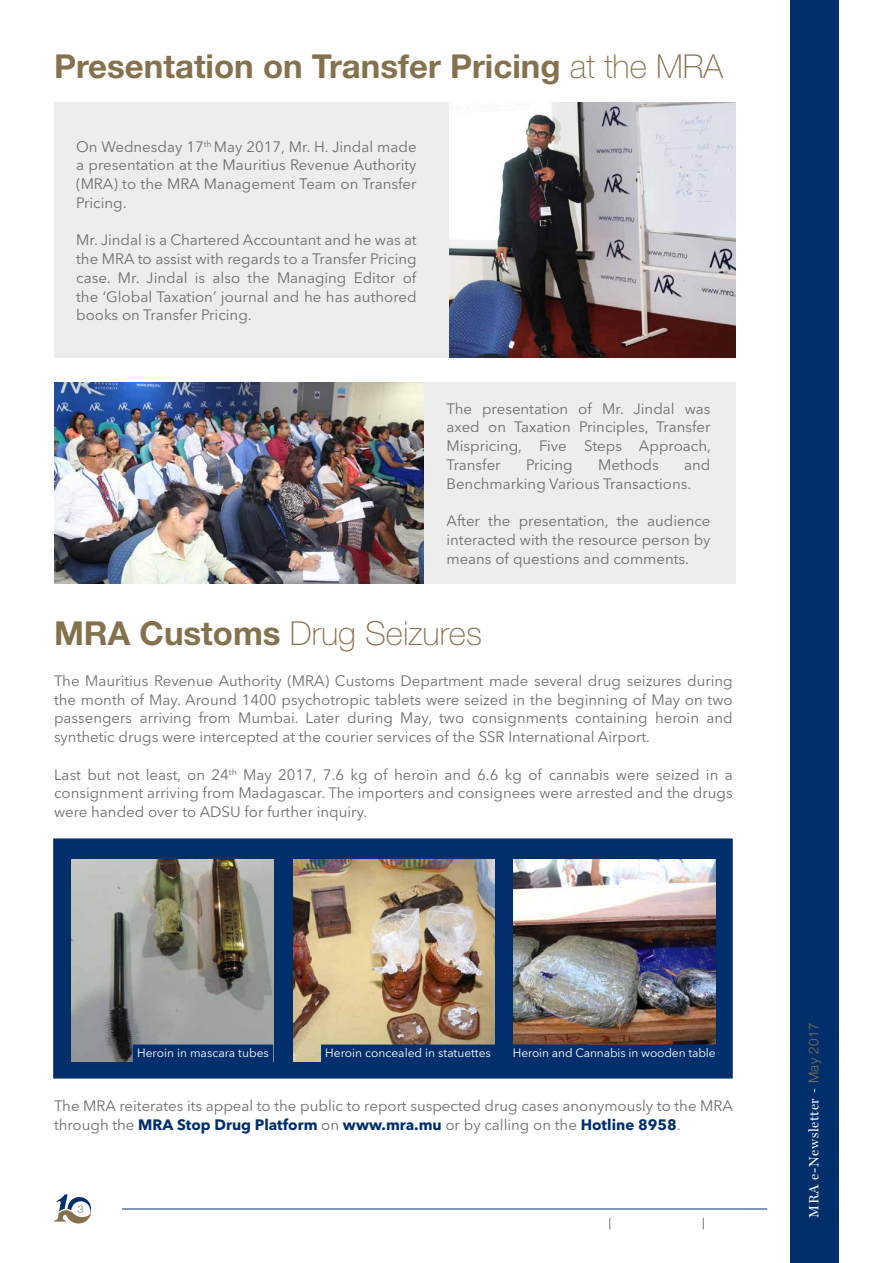
<style>
.page{position:relative;width:893px;height:1263px;background:#fff}
.page>*{position:absolute;margin:0;border:0;box-sizing:border-box;transform-origin:0 0}
.t1{font:700 33px "Helvetica Neue LT Std";color:#85714d}
.t2{font:100 33px "Helvetica Neue LT Std";color:#85714d}
.t3{font:15px/18.8px "Avenir Next LT Pro";color:#6d6e71;text-align:justify}
.t4{font:13.5px "Miller Display";letter-spacing:.05em;color:#fff}
.t5{font:12px "Avenir Next LT Pro";color:#fff}
.t6{font:300 10.5px "Helvetica Neue LT Std";color:#77787b}
.s1{font-weight:100}
.s2{font-weight:700}
.s3{font-weight:700;color:#002f6c}
.s4{font-family:"Helvetica Neue LT Std";font-weight:300}
.s5{font-family:"Helvetica Neue LT Std";font-weight:300;color:#85714d}
</style>
<div class="page">
<svg style="left:54px;top:1194px;width:38px;height:29px"></svg>
<hr style="left:122px;top:1208px;width:645px;height:1px;background:#002f6c">
<div style="left:53px;top:838px;width:680px;height:240px;background:#002f6c;border:2px solid #002f6c"></div>
<img style="left:72px;top:860px;width:201px;height:201px">
<img style="left:293px;top:860px;width:201px;height:201px">
<img style="left:514px;top:860px;width:201px;height:184px">
<div style="left:791px;top:0;width:48px;height:1263px;background:#002f6c"></div>
<div style="left:321px;top:1044px;width:174px;height:18px;background:#002f6c"></div>
<div style="left:133px;top:1044px;width:140px;height:18px;background:#002f6c"></div>
<div style="left:54px;top:103px;width:418px;height:255px;background:#ededee"></div>
<div style="left:424px;top:382px;width:312px;height:202px;background:#ededee"></div>
<img style="left:449px;top:103px;width:287px;height:255px">
<img style="left:55px;top:382px;width:369px;height:202px">
<h1 class="t1" style="left:54px;top:46px;width:671px">Presentation on Transfer Pricing <span class="s1">at the MRA</span></h1>
<p class="t3" style="left:76px;top:137px;width:342px">On Wednesday 17<sup>th</sup> May 2017, Mr. H. Jindal made a presentation at the Mauritius Revenue Authority (MRA) to the MRA Management Team on Transfer Pricing.</p>
<p class="t3" style="left:76px;top:231px;width:342px">Mr. Jindal is a Chartered Accountant and he was at the MRA to assist with regards to a Transfer Pricing case. Mr. Jindal is also the Managing Editor of the ‘Global Taxation’ journal and he has authored books on Transfer Pricing.</p>
<p class="t3" style="left:446px;top:399px;width:266px">The presentation of Mr. Jindal was axed on Taxation Principles, Transfer Mispricing, Five Steps Approach, Transfer</p>
<p class="t3" style="left:446px;top:455px;width:266px;text-indent:238px">and<br>Benchmarking Various Transactions.</p>
<p class="t3" style="left:446px;top:512px;width:266px">After the presentation, the audience interacted with the resource person by means of questions and comments.</p>
<p class="t3" style="left:526px;top:455px;width:48px">Pricing</p>
<p class="t3" style="left:598px;top:455px;width:62px">Methods</p>
<h1 class="t2" style="left:54px;top:614px;width:429px"><span class="s2">MRA Customs</span> Drug Seizures</h1>
<p class="t3" style="left:54px;top:671px;width:680px">The Mauritius Revenue Authority (MRA) Customs Department made several drug seizures during the month of May. Around 1400 psychotropic tablets were seized in the beginning of May on two passengers arriving from Mumbai. Later during May, two consignments containing heroin and synthetic drugs were intercepted at the courier services of the SSR International Airport.</p>
<p class="t3" style="left:54px;top:765px;width:680px">Last but not least, on 24<sup>th</sup> May 2017, 7.6 kg of heroin and 6.6 kg of cannabis were seized in a consignment arriving from Madagascar. The importers and consignees were arrested and the drugs were handed over to ADSU for further inquiry.</p>
<p class="t5" style="left:137px;top:1046px;width:133px">Heroin in mascara tubes</p>
<p class="t5" style="left:325px;top:1046px;width:167px">Heroin concealed in statuettes</p>
<p class="t5" style="left:513px;top:1046px;width:204px">Heroin and Cannabis in wooden table</p>
<p class="t3" style="left:54px;top:1096px;width:681px">The MRA reiterates its appeal to the public to report suspected drug cases anonymously to the MRA through the <span class="s3">MRA Stop Drug Platform</span> on <span class="s3">www.mra.mu</span> or by calling on the <span class="s3">Hotline 8958</span>.</p>
<p class="t6" style="left:78px;top:1203px;width:7px">3</p>
<p class="t4" style="left:806px;top:1218px;width:196px;rotate:-90deg">MRA e-Newsletter <span class="s4">-</span> <span class="s5">May 2017</span></p>
</div>
